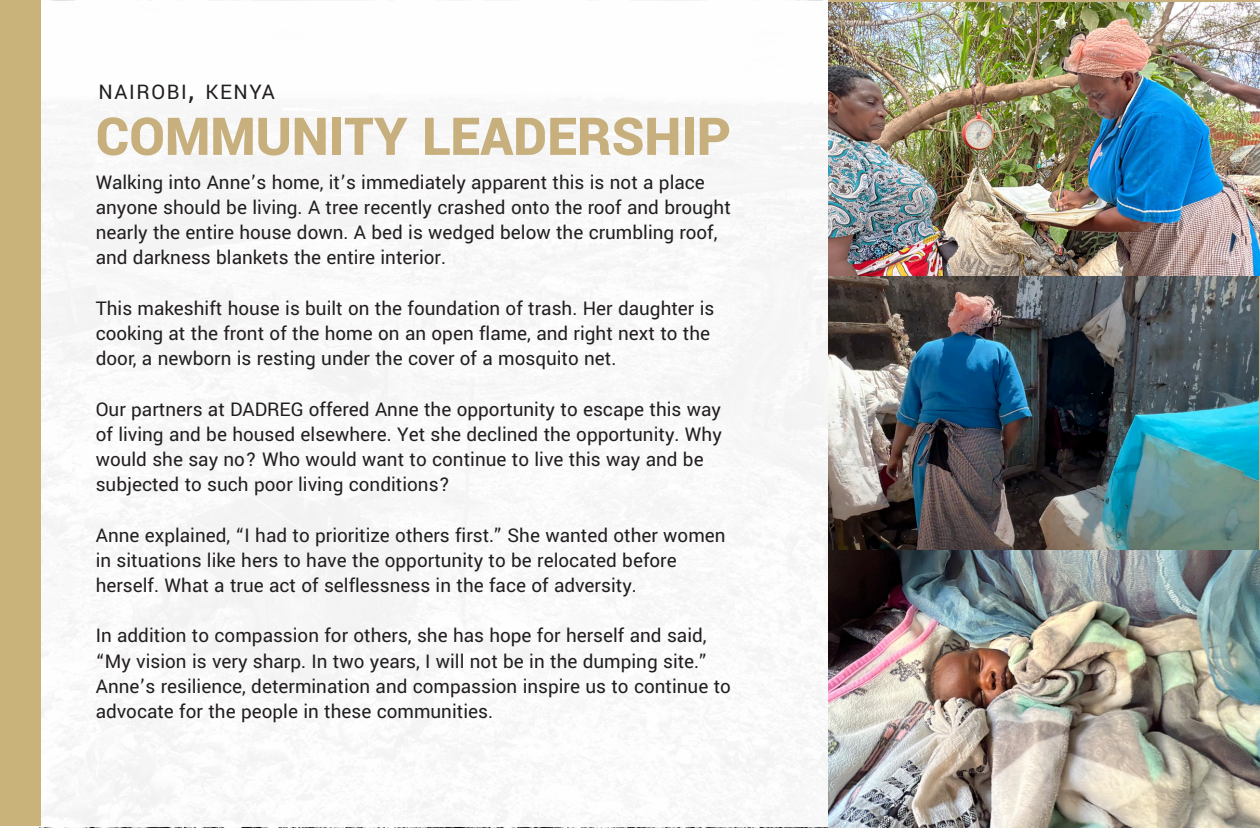
<style>
.page{position:relative;width:1260px;height:828px;background:#fff}
.page>*{position:absolute;margin:0;border:0;box-sizing:border-box;transform-origin:0 0}
.t1{font:900 58px "Yantramanav";color:#c7b07e}
.t2{font:22.4px "Yantramanav";letter-spacing:.07em;color:#231f20}
.t3{font:21px/25.2px "Yantramanav";color:#231f20}
.s1{font-size:32px}
</style>
<div class="page">
<img style="left:828px;top:275px;width:430px;height:275px">
<img style="left:828px;top:2px;width:432px;height:273px">
<div style="left:0;top:0;width:41px;height:826px;background:#c9b37a"></div>
<img style="left:828px;top:550px;width:432px;height:277px">
<p class="t2" style="left:98px;top:78px;width:178px">NAIROBI<span class="s1">,</span> KENYA</p>
<p class="t1" style="left:96px;top:100px;width:637px">COMMUNITY LEADERSHIP</p>
<p class="t3" style="left:96px;top:170px;width:637px">Walking into Anne’s home, it’s immediately apparent this is not a place anyone should be living. A tree recently crashed onto the roof and brought nearly the entire house down. A bed is wedged below the crumbling roof, and darkness blankets the entire interior.</p>
<p class="t3" style="left:96px;top:296px;width:620px">This makeshift house is built on the foundation of trash. Her daughter is cooking at the front of the home on an open flame, and right next to the door, a newborn is resting under the cover of a mosquito net.</p>
<p class="t3" style="left:96px;top:397px;width:628px">Our partners at DADREG offered Anne the opportunity to escape this way of living and be housed elsewhere. Yet she declined the opportunity. Why would she say no? Who would want to continue to live this way and be subjected to such poor living conditions?</p>
<p class="t3" style="left:96px;top:523px;width:631px">Anne explained, “I had to prioritize others first.” She wanted other women in situations like hers to have the opportunity to be relocated before herself. What a true act of selflessness in the face of adversity.</p>
<p class="t3" style="left:96px;top:623px;width:637px">In addition to compassion for others, she has hope for herself and said, “My vision is very sharp. In two years, I will not be in the dumping site.” Anne’s resilience, determination and compassion inspire us to continue to advocate for the people in these communities.</p>
</div>
